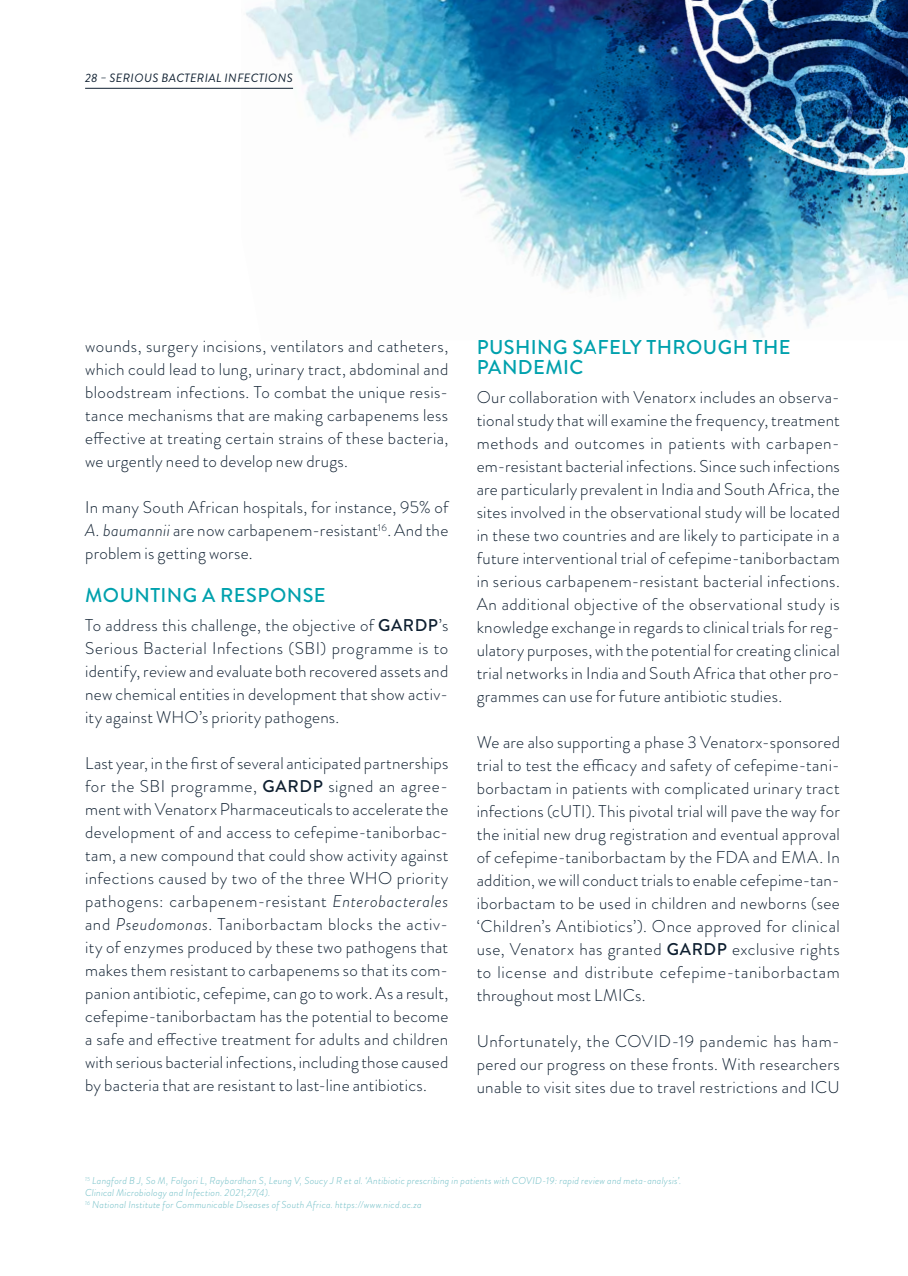
<style>
.page{position:relative;width:908px;height:1276px;background:#fff}
.page>*{position:absolute;margin:0;border:0;box-sizing:border-box;transform-origin:0 0}
.t1{font:500 20px/20px "Brandon Grotesque";letter-spacing:.02em;color:#00a1ad}
.t2{font:300 17px/23px "Brandon Grotesque";letter-spacing:.015em;color:#0e1f30;text-align:justify}
.t3{font:italic 12px "Brandon Grotesque";letter-spacing:.035em;color:#0e1f30}
.t4{font:italic 300 10px/12px "Brandon Grotesque";letter-spacing:.02em;color:#6ebdc5}
.s1{font-style:italic}
.s2{font-weight:500}
</style>
<div class="page">
<img style="left:241px;top:0;width:206px;height:137px">
<img style="left:447px;top:0;width:148px;height:292px">
<hr style="left:85px;top:88px;width:208px;height:1px;background:#0e1f30">
<hr style="left:907px;top:1015px;width:1px;height:261px;background:#edf6f8">
<img style="left:595px;top:0;width:312px;height:339px">
<p class="t3" style="left:85px;top:70px;width:209px">28 – SERIOUS BACTERIAL INFECTIONS</p>
<p class="t2" style="left:85px;top:335px;width:364px">wounds, surgery incisions, ventilators and catheters, which could lead to lung, urinary tract, abdominal and bloodstream infections. To combat the unique resis&shy;tance mechanisms that are making carbapenems less effective at treating certain strains of these bacteria, we urgently need to develop new drugs.</p>
<p class="t2" style="left:85px;top:496px;width:364px">In many South African hospitals, for instance, 95% of <span class="s1">A. baumannii</span> are now carbapenem-resistant<sup>16</sup>. And the problem is getting worse.</p>
<p class="t1" style="left:85px;top:586px;width:242px">MOUNTING A RESPONSE</p>
<p class="t2" style="left:85px;top:613px;width:364px">To address this challenge, the objective of <span class="s2">GARDP</span>’s Serious Bacterial Infections (SBI) programme is to identify, review and evaluate both recovered assets and new chemical entities in development that show activ&shy;ity against WHO’s priority pathogens.</p>
<p class="t2" style="left:85px;top:751px;width:364px">Last year, in the first of several anticipated partnerships for the SBI programme, <span class="s2">GARDP</span> signed an agree&shy;ment with Venatorx Pharmaceuticals to accelerate the development of and access to cefepime-taniborbac&shy;tam, a new compound that could show activity against infections caused by two of the three WHO priority pathogens: carbapenem-resistant <span class="s1">Enterobacterales </span>and <span class="s1">Pseudomonas</span>. Taniborbactam blocks the activ&shy;ity of enzymes produced by these two pathogens that makes them resistant to carbapenems so that its com&shy;panion antibiotic, cefepime, can go to work. As a result, cefepime-taniborbactam has the potential to become a safe and effective treatment for adults and children with serious bacterial infections, including those caused by bacteria that are resistant to last-line antibiotics.</p>
<p class="t1" style="left:476px;top:338px;width:315px">PUSHING SAFELY THROUGH THE<br>PANDEMIC</p>
<p class="t2" style="left:476px;top:386px;width:364px">Our collaboration with Venatorx includes an observa&shy;tional study that will examine the frequency, treatment methods and outcomes in patients with carbapen&shy;em-resistant bacterial infections. Since such infections are particularly prevalent in India and South Africa, the sites involved in the observational study will be located in these two countries and are likely to participate in a future interventional trial of cefepime-taniborbactam in serious carbapenem-resistant bacterial infections.<br>An additional objective of the observational study is knowledge exchange in regards to clinical trials for reg&shy;ulatory purposes, with the potential for creating clinical trial networks in India and South Africa that other pro&shy;grammes can use for future antibiotic studies.</p>
<p class="t2" style="left:476px;top:731px;width:364px">We are also supporting a phase 3 Venatorx-sponsored trial to test the efficacy and safety of cefepime-tani&shy;borbactam in patients with complicated urinary tract infections (cUTI). This pivotal trial will pave the way for the initial new drug registration and eventual approval of cefepime-taniborbactam by the FDA and EMA. In addition, we will conduct trials to enable cefepime-tan&shy;iborbactam to be used in children and newborns (see ‘Children’s Antibiotics’). Once approved for clinical use, Venatorx has granted <span class="s2">GARDP</span> exclusive rights to license and distribute cefepime-taniborbactam throughout most LMICs.</p>
<p class="t2" style="left:476px;top:1030px;width:364px">Unfortunately, the COVID-19 pandemic has ham&shy;pered our progress on these fronts. With researchers unable to visit sites due to travel restrictions and ICU</p>
<p class="t4" style="left:85px;top:1174px;width:597px"><sup>15</sup> Langford B J, So M, Folgori L, Raybardhan S, Leung V, Soucy J R et al. ‘Antibiotic prescribing in patients with COVID-19: rapid review and meta-analysis’.<br>Clinical Microbiology and Infection. 2021;27(4).<br><sup>16</sup> National Institute for Communicable Diseases of South Africa. https://www.nicd.ac.za</p>
</div>
